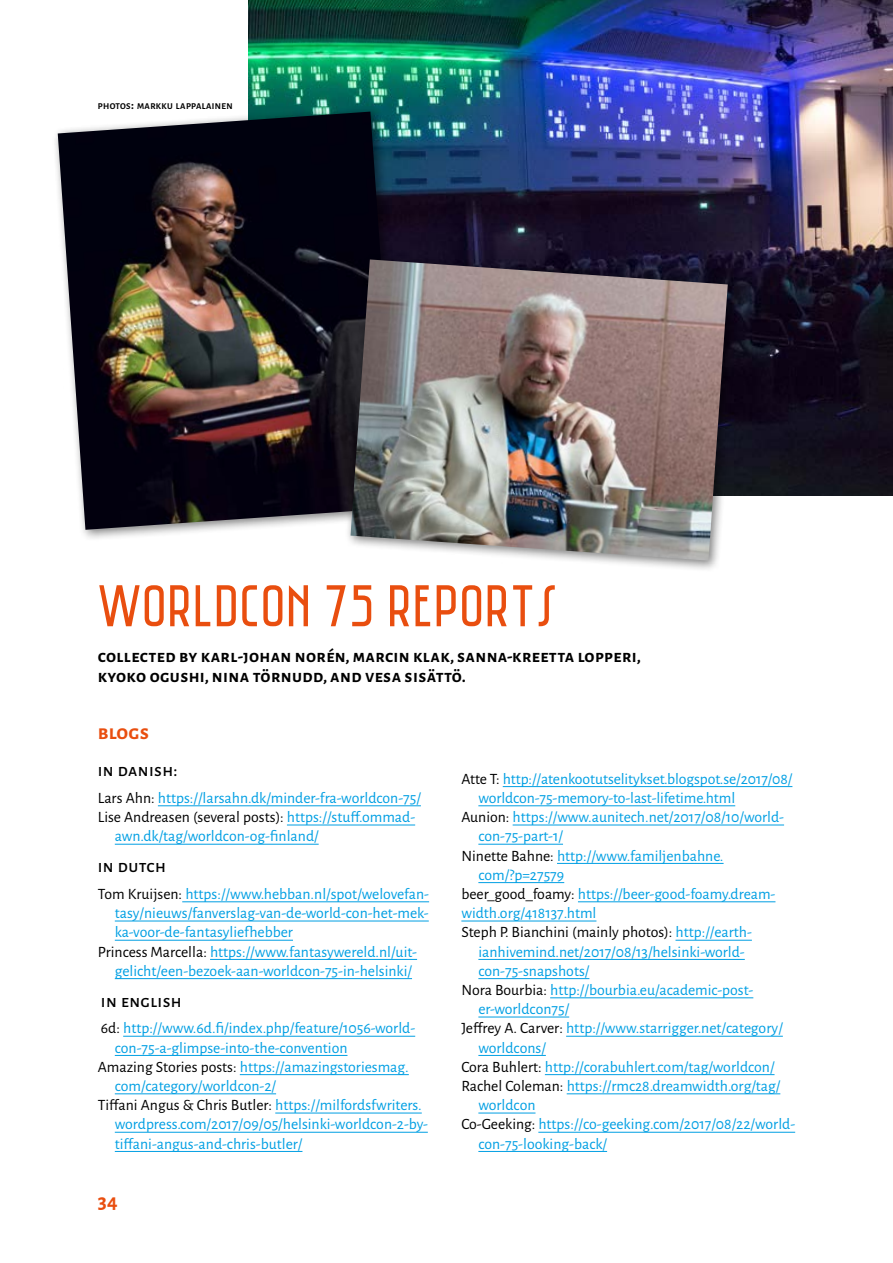
<style>
.page{position:relative;width:893px;height:1263px;background:#fff}
.page>*{position:absolute;margin:0;border:0;box-sizing:border-box;transform-origin:0 0}
.t1{font:60px "Saniretro";letter-spacing:.01em;color:#e94e0f}
.t2{font:700 21px "Alegreya Sans SC";letter-spacing:.01em;color:#e94e0f}
.t3{font:700 18px/19.2px "Alegreya Sans SC";letter-spacing:.02em;color:#000}
.t4{font:500 18px "Alegreya Sans SC";letter-spacing:.02em;color:#000}
.t5{font:15.75px "Alegreya Sans";color:#009fe3}
.t6{font:15.75px "Alegreya Sans";color:#000}
.t7{font:700 8.85px "Alegreya Sans";letter-spacing:.045em;color:#000}
.s1{font-size:12.75px}
.s2{color:#000}
.s3{color:#009fe3}
</style>
<div class="page">
<hr style="left:158px;top:805px;width:263px;height:1px;background:#009fe3">
<hr style="left:287px;top:825px;width:128px;height:1px;background:#009fe3">
<hr style="left:115px;top:844px;width:204px;height:1px;background:#009fe3">
<hr style="left:182px;top:901px;width:247px;height:1px;background:#009fe3">
<hr style="left:115px;top:921px;width:314px;height:1px;background:#009fe3">
<hr style="left:115px;top:940px;width:178px;height:1px;background:#009fe3">
<hr style="left:210px;top:959px;width:207px;height:1px;background:#009fe3">
<hr style="left:115px;top:978px;width:297px;height:1px;background:#009fe3">
<hr style="left:123px;top:1036px;width:292px;height:1px;background:#009fe3">
<hr style="left:115px;top:1055px;width:232px;height:1px;background:#009fe3">
<hr style="left:240px;top:1074px;width:169px;height:1px;background:#009fe3">
<hr style="left:115px;top:1093px;width:161px;height:1px;background:#009fe3">
<hr style="left:275px;top:1113px;width:147px;height:1px;background:#009fe3">
<hr style="left:115px;top:1132px;width:313px;height:1px;background:#009fe3">
<hr style="left:115px;top:1151px;width:187px;height:1px;background:#009fe3">
<hr style="left:503px;top:786px;width:289px;height:1px;background:#009fe3">
<hr style="left:478px;top:805px;width:257px;height:1px;background:#009fe3">
<hr style="left:513px;top:825px;width:271px;height:1px;background:#009fe3">
<hr style="left:478px;top:844px;width:85px;height:1px;background:#009fe3">
<hr style="left:557px;top:863px;width:167px;height:1px;background:#009fe3">
<hr style="left:478px;top:882px;width:86px;height:1px;background:#009fe3">
<hr style="left:578px;top:901px;width:197px;height:1px;background:#009fe3">
<hr style="left:461px;top:921px;width:135px;height:1px;background:#009fe3">
<hr style="left:675px;top:940px;width:77px;height:1px;background:#009fe3">
<hr style="left:478px;top:959px;width:267px;height:1px;background:#009fe3">
<hr style="left:478px;top:978px;width:111px;height:1px;background:#009fe3">
<hr style="left:550px;top:997px;width:203px;height:1px;background:#009fe3">
<hr style="left:478px;top:1017px;width:91px;height:1px;background:#009fe3">
<hr style="left:566px;top:1036px;width:217px;height:1px;background:#009fe3">
<hr style="left:478px;top:1055px;width:68px;height:1px;background:#009fe3">
<hr style="left:545px;top:1074px;width:229px;height:1px;background:#009fe3">
<hr style="left:567px;top:1093px;width:213px;height:1px;background:#009fe3">
<hr style="left:478px;top:1113px;width:57px;height:1px;background:#009fe3">
<hr style="left:538px;top:1132px;width:257px;height:1px;background:#009fe3">
<hr style="left:478px;top:1151px;width:129px;height:1px;background:#009fe3">
<img style="left:249px;top:0;width:644px;height:495px">
<div style="left:52px;top:105px;width:358px;height:437px;background:#000;opacity:.5"></div>
<img style="left:58px;top:112px;width:340px;height:418px">
<div style="left:344px;top:253px;width:396px;height:320px;background:#000;opacity:.5"></div>
<img style="left:351px;top:259px;width:377px;height:302px">
<p class="t7" style="left:98px;top:100px;width:136px">PHOTOS<span class="s1">:</span> MARKKU LAPPALAINEN</p>
<h1 class="t1" style="left:98px;top:571px;width:461px">WORLDCON 75 REPORTS</h1>
<p class="t3" style="left:98px;top:646px;width:544px">collected by karl-johan norén, marcin klak, sanna-kreetta lopperi, kyoko ogushi, nina törnudd, and vesa sisättö.</p>
<h2 class="t2" style="left:98px;top:717px;width:53px">blogs</h2>
<p class="t4" style="left:98px;top:758px;width:81px">in danish:</p>
<p class="t5" style="left:98px;top:787px;width:325px"><span class="s2">Lars Ahn:</span> https://larsahn.dk/minder-fra-worldcon-75/</p>
<p class="t6" style="left:98px;top:806px;width:319px">Lise Andreasen (several posts): <span class="s3">https://stuff.ommad-</span></p>
<p class="t5" style="left:115px;top:825px;width:205px">awn.dk/tag/worldcon-og-finland/</p>
<p class="t4" style="left:98px;top:854px;width:70px">in dutch</p>
<p class="t5" style="left:98px;top:883px;width:333px"><span class="s2">Tom Kruijsen:</span> https://www.hebban.nl/spot/welovefan-</p>
<p class="t5" style="left:115px;top:902px;width:315px">tasy/nieuws/fanverslag-van-de-world-con-het-mek-</p>
<p class="t5" style="left:115px;top:921px;width:180px">ka-voor-de-fantasyliefhebber</p>
<p class="t5" style="left:98px;top:941px;width:321px"><span class="s2">Princess Marcella:</span> https://www.fantasywereld.nl/uit-</p>
<p class="t5" style="left:115px;top:960px;width:299px">gelicht/een-bezoek-aan-worldcon-75-in-helsinki/</p>
<p class="t4" style="left:101px;top:988px;width:82px">in english</p>
<p class="t5" style="left:101px;top:1017px;width:316px"><span class="s2">6d:</span> http://www.6d.fi/index.php/feature/1056-world-</p>
<p class="t5" style="left:115px;top:1037px;width:234px">con-75-a-glimpse-into-the-convention</p>
<p class="t5" style="left:98px;top:1056px;width:312px"><span class="s2">Amazing Stories posts:</span> https://amazingstoriesmag.</p>
<p class="t5" style="left:115px;top:1075px;width:163px">com/category/worldcon-2/</p>
<p class="t6" style="left:98px;top:1094px;width:325px">Tiffani Angus &amp; Chris Butler: <span class="s3">https://milfordsfwriters.</span></p>
<p class="t5" style="left:115px;top:1113px;width:314px">wordpress.com/2017/09/05/helsinki-worldcon-2-by-</p>
<p class="t5" style="left:115px;top:1133px;width:189px">tiffani-angus-and-chris-butler/</p>
<h2 class="t2" style="left:98px;top:1186px;width:21px">34</h2>
<p class="t5" style="left:461px;top:768px;width:333px"><span class="s2">Atte T:</span> http://atenkootutselitykset.blogspot.se/2017/08/</p>
<p class="t5" style="left:478px;top:787px;width:258px">worldcon-75-memory-to-last-lifetime.html</p>
<p class="t5" style="left:461px;top:806px;width:324px"><span class="s2">Aunion:</span> https://www.aunitech.net/2017/08/10/world-</p>
<p class="t5" style="left:478px;top:825px;width:86px">con-75-part-1/</p>
<p class="t5" style="left:461px;top:845px;width:264px"><span class="s2">Ninette Bahne:</span> http://www.familjenbahne.</p>
<p class="t5" style="left:478px;top:864px;width:87px">com/?p=27579</p>
<p class="t5" style="left:461px;top:883px;width:316px"><span class="s2">beer_good_foamy:</span> https://beer-good-foamy.dream-</p>
<p class="t5" style="left:461px;top:902px;width:137px">width.org/418137.html</p>
<p class="t6" style="left:461px;top:921px;width:292px">Steph P. Bianchini (mainly photos): <span class="s3">http://earth-</span></p>
<p class="t5" style="left:478px;top:941px;width:268px">ianhivemind.net/2017/08/13/helsinki-world-</p>
<p class="t5" style="left:478px;top:960px;width:113px">con-75-snapshots/</p>
<p class="t5" style="left:461px;top:979px;width:293px"><span class="s2">Nora Bourbia:</span> http://bourbia.eu/academic-post-</p>
<p class="t5" style="left:478px;top:998px;width:92px">er-worldcon75/</p>
<p class="t5" style="left:461px;top:1017px;width:323px"><span class="s2">Jeffrey A. Carver:</span> http://www.starrigger.net/category/</p>
<p class="t5" style="left:478px;top:1037px;width:69px">worldcons/</p>
<p class="t5" style="left:461px;top:1056px;width:315px"><span class="s2">Cora Buhlert:</span> http://corabuhlert.com/tag/worldcon/</p>
<p class="t5" style="left:461px;top:1075px;width:320px"><span class="s2">Rachel Coleman:</span> https://rmc28.dreamwidth.org/tag/</p>
<p class="t5" style="left:478px;top:1094px;width:59px">worldcon</p>
<p class="t5" style="left:461px;top:1113px;width:335px"><span class="s2">Co-Geeking:</span> https://co-geeking.com/2017/08/22/world-</p>
<p class="t5" style="left:478px;top:1133px;width:130px">con-75-looking-back/</p>
</div>
